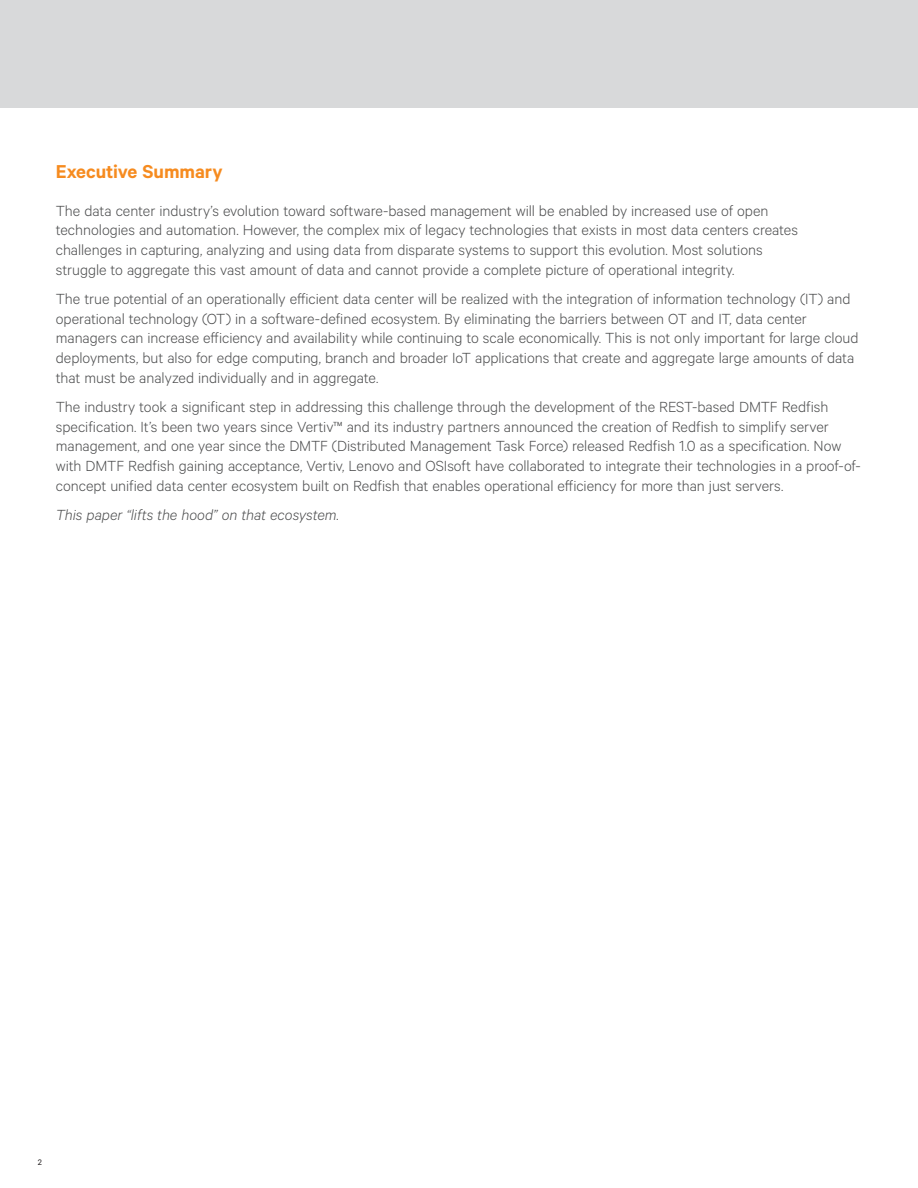
<style>
.page{position:relative;width:918px;height:1188px;background:#fff}
.page>*{position:absolute;margin:0;border:0;box-sizing:border-box;transform-origin:0 0}
.t1{font:600 21px "Calibre";letter-spacing:-.005em;color:#f68b1f}
.t2{font:300 16.5px/19.8px "Calibre";color:#4b4c4d}
.t3{font:italic 300 16.5px "Calibre";letter-spacing:-.005em;color:#4b4c4d}
.t4{font:9px "Calibre";color:#231f20}
</style>
<div class="page">
<div style="left:0;top:0;width:918px;height:108px;background:#d8d9da"></div>
<p class="t1" style="left:56px;top:159px;width:168px">Executive Summary</p>
<p class="t2" style="left:56px;top:200px;width:744px">The data center industry’s evolution toward software-based management will be enabled by increased use of open technologies and automation. However, the complex mix of legacy technologies that exists in most data centers creates challenges in capturing, analyzing and using data from disparate systems to support this evolution. Most solutions struggle to aggregate this vast amount of data and cannot provide a complete picture of operational integrity.</p>
<p class="t2" style="left:56px;top:288px;width:804px">The true potential of an operationally efficient data center will be realized with the integration of information technology (IT) and operational technology (OT) in a software-defined ecosystem. By eliminating the barriers between OT and IT, data center managers can increase efficiency and availability while continuing to scale economically. This is not only important for large cloud deployments, but also for edge computing, branch and broader IoT applications that create and aggregate large amounts of data that must be analyzed individually and in aggregate.</p>
<p class="t2" style="left:56px;top:396px;width:807px">The industry took a significant step in addressing this challenge through the development of the REST-based DMTF Redfish specification. It’s been two years since Vertiv™ and its industry partners announced the creation of Redfish to simplify server management, and one year since the DMTF (Distributed Management Task Force) released Redfish 1.0 as a specification. Now with DMTF Redfish gaining acceptance, Vertiv, Lenovo and OSIsoft have collaborated to integrate their technologies in a proof-of&shy;concept unified data center ecosystem built on Redfish that enables operational efficiency for more than just servers.</p>
<p class="t3" style="left:56px;top:505px;width:285px">This paper “lifts the hood” on that ecosystem.</p>
<p class="t4" style="left:38px;top:1157px;width:6px">2</p>
</div>
